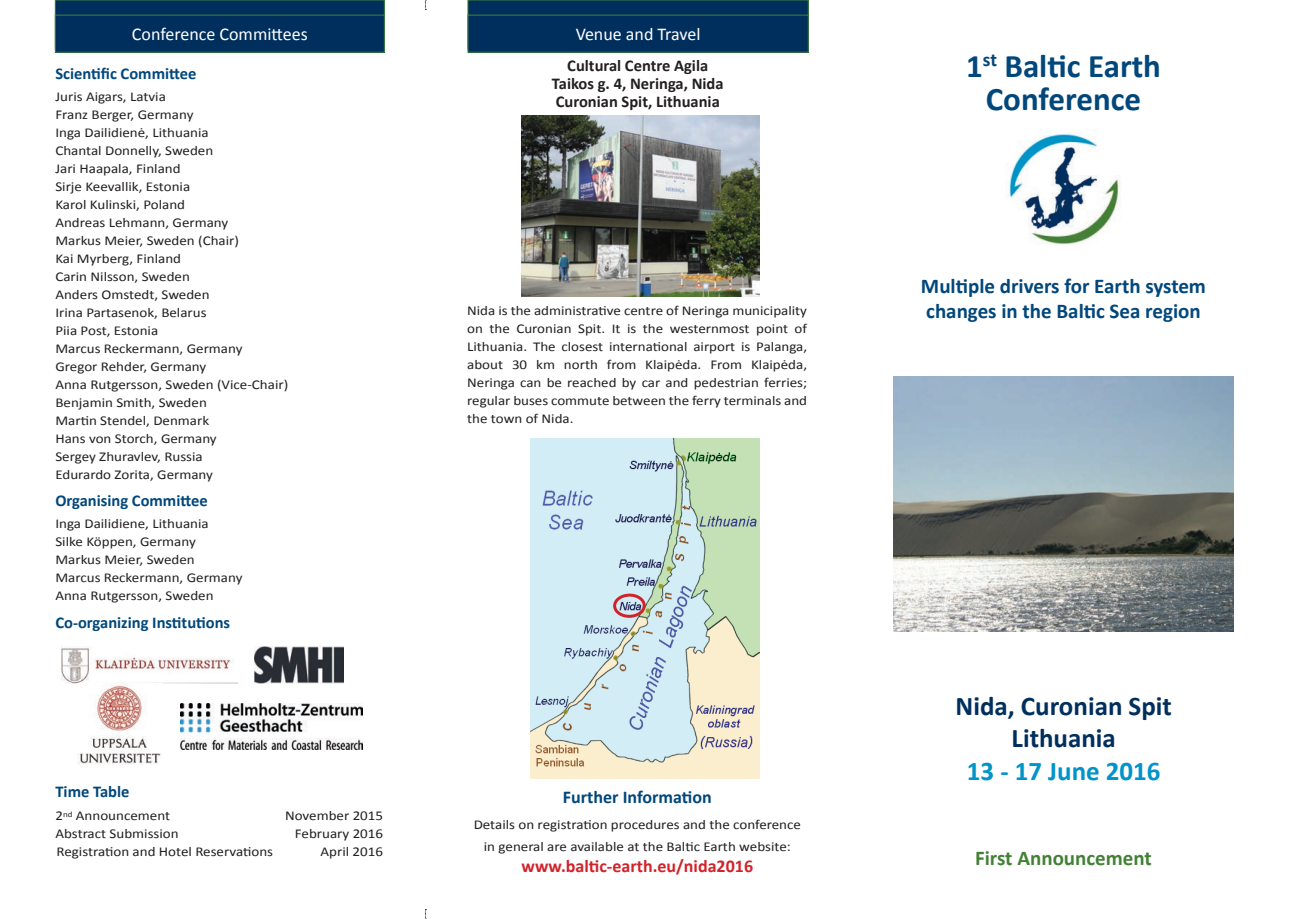
<style>
.page{position:relative;width:1289px;height:919px;background:#fff}
.page>*{position:absolute;margin:0;border:0;box-sizing:border-box;transform-origin:0 0}
.t1{font:700 33px/33px "Calibri";color:#00477b;text-align:center}
.t2{font:700 27px/32.4px "Calibri";color:#002f5e;text-align:center}
.t3{font:700 27px "Calibri";color:#0094c8}
.t4{font:700 21px/25.2px "Calibri";color:#00477b}
.t5{font:700 21px "Calibri";color:#438136}
.t6{font:18px "Calibri";color:#fff}
.t7{font:700 18px "Calibri";color:#d1232a}
.t8{font:700 18px "Calibri";color:#00477b}
.t9{font:700 16.5px "Calibri";color:#00477b}
.t10{font:700 16.5px/18px "Calibri";color:#231f20;text-align:center}
.t11{font:13.5px/18px "Calibri";color:#231f20;scale:1.11 1}
</style>
<div class="page">
<div style="left:55px;top:0;width:329px;height:49px;background:#002f5e"></div>
<div style="left:55px;top:0;width:329px;height:49px;border:1px solid #438136"></div>
<div style="left:55px;top:15px;width:329px;height:37px;background:#002f5e"></div>
<div style="left:55px;top:15px;width:329px;height:37px;border:1px solid #438136"></div>
<div style="left:468px;top:0;width:340px;height:49px;background:#002f5e"></div>
<div style="left:468px;top:0;width:340px;height:49px;border:1px solid #438136"></div>
<div style="left:468px;top:15px;width:340px;height:37px;background:#002f5e"></div>
<div style="left:468px;top:15px;width:340px;height:37px;border:1px solid #438136"></div>
<img style="left:1007px;top:129px;width:114px;height:116px">
<img style="left:61px;top:646px;width:176px;height:38px">
<img style="left:78px;top:684px;width:83px;height:81px">
<img style="left:181px;top:703px;width:181px;height:46px">
<img style="left:254px;top:646px;width:90px;height:38px">
<img style="left:530px;top:438px;width:229px;height:340px">
<div style="left:613px;top:593px;width:33px;height:25px;border:3px solid #d1232a;border-radius:50%"></div>
<img style="left:521px;top:116px;width:238px;height:180px">
<img style="left:893px;top:376px;width:340px;height:255px">
<h3 class="t6" style="left:132px;top:23px;width:177px">Conference Committees</h3>
<h3 class="t6" style="left:575px;top:23px;width:126px">Venue and Travel</h3>
<p class="t9" style="left:55px;top:63px;width:142px">Scientific Committee</p>
<p class="t11" style="left:55px;top:88px;width:211px">Juris Aigars, Latvia<br>Franz Berger, Germany<br>Inga Dailidienė, Lithuania<br>Chantal Donnelly, Sweden<br>Jari Haapala, Finland<br>Sirje Keevallik, Estonia<br>Karol Kulinski, Poland<br>Andreas Lehmann, Germany<br>Markus Meier, Sweden (Chair)<br>Kai Myrberg, Finland<br>Carin Nilsson, Sweden<br>Anders Omstedt, Sweden<br>Irina Partasenok, Belarus<br>Piia Post, Estonia<br>Marcus Reckermann, Germany<br>Gregor Rehder, Germany<br>Anna Rutgersson, Sweden (Vice-Chair)<br>Benjamin Smith, Sweden<br>Martin Stendel, Denmark<br>Hans von Storch, Germany<br>Sergey Zhuravlev, Russia<br>Edurardo Zorita, Germany</p>
<p class="t9" style="left:55px;top:489px;width:154px">Organising Committee</p>
<p class="t11" style="left:55px;top:515px;width:170px">Inga Dailidiene, Lithuania<br>Silke Köppen, Germany<br>Markus Meier, Sweden<br>Marcus Reckermann, Germany<br>Anna Rutgersson, Sweden</p>
<p class="t9" style="left:55px;top:612px;width:176px">Co-organizing Institutions</p>
<p class="t9" style="left:55px;top:780px;width:75px">Time Table</p>
<p class="t11" style="left:55px;top:806px;width:105px">2<sup>nd</sup> Announcement</p>
<p class="t11" style="left:285px;top:806px;width:90px">November 2015</p>
<p class="t11" style="left:55px;top:824px;width:112px">Abstract Submission</p>
<p class="t11" style="left:295px;top:824px;width:81px">February 2016</p>
<p class="t11" style="left:56px;top:842px;width:197px">Registration and Hotel Reservations</p>
<p class="t11" style="left:320px;top:842px;width:58px">April 2016</p>
<p class="t10" style="left:552px;top:57px;width:173px">Cultural Centre Agila<br>Taikos g. 4, Neringa, Nida<br>Curonian Spit, Lithuania</p>
<p class="t11" style="left:467px;top:301px;width:308px;text-align:justify">Nida is the administrative centre of Neringa municipality on the Curonian Spit. It is the westernmost point of Lithuania. The closest international airport is Palanga, about 30 km north from Klaipėda. From Klaipėda, Neringa can be reached by car and pedestrian ferries; regular buses commute between the ferry terminals and the town of Nida.</p>
<h3 class="t8" style="left:563px;top:785px;width:150px">Further Information</h3>
<p class="t11" style="left:473px;top:813px;width:296px;line-height:21.6px;text-align:center">Details on registration procedures and the conference in general are available at the Baltic Earth website:</p>
<h3 class="t7" style="left:521px;top:854px;width:233px">www.baltic-earth.eu/nida2016</h3>
<h1 class="t1" style="left:966px;top:49px;width:196px">1<sup>st</sup> Baltic Earth<br>Conference</h1>
<h3 class="t4" style="left:921px;top:273px;width:286px">Multiple drivers for Earth system changes in the Baltic Sea region</h3>
<h2 class="t2" style="left:955px;top:689px;width:218px">Nida, Curonian Spit<br>Lithuania</h2>
<h2 class="t3" style="left:966px;top:753px;width:195px">13 - 17 June 2016</h2>
<h3 class="t5" style="left:975px;top:844px;width:178px">First Announcement</h3>
</div>
